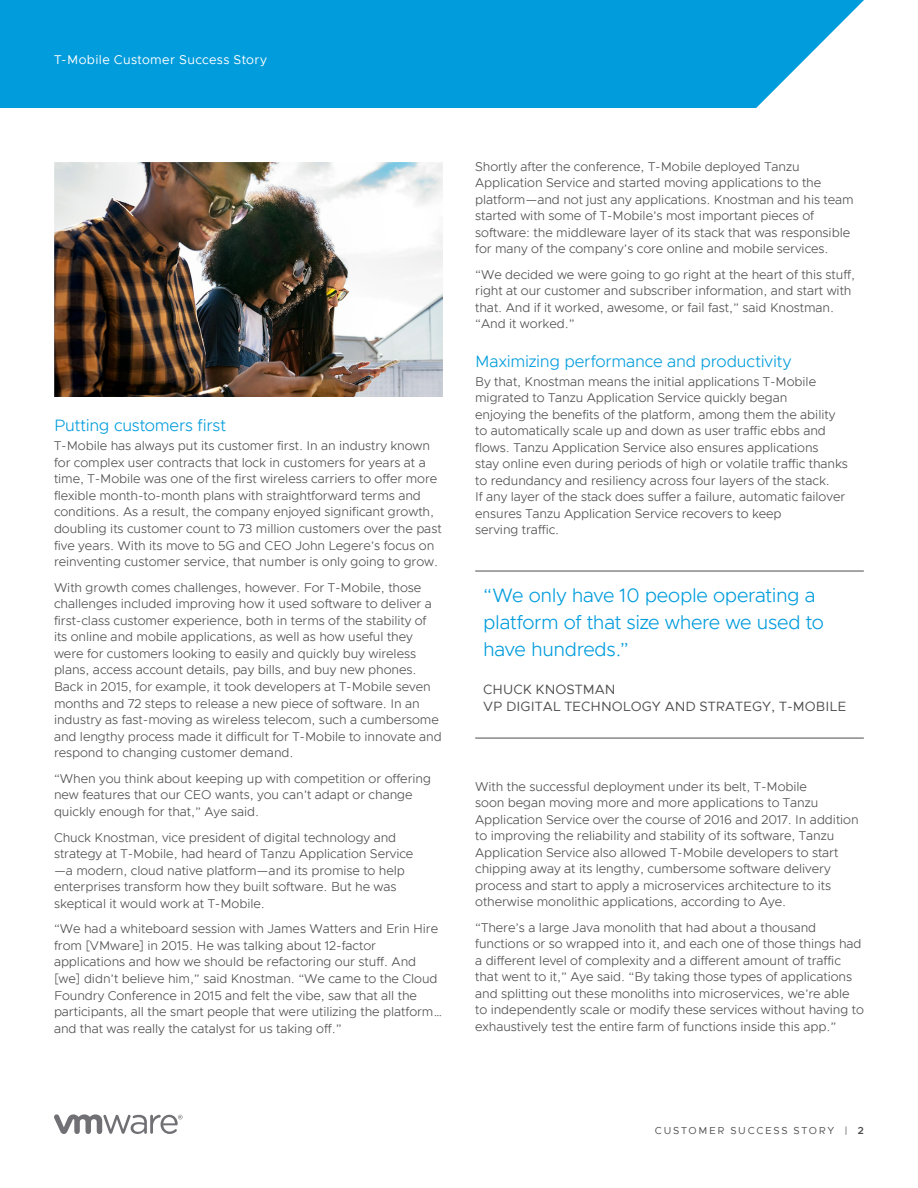
<style>
.page{position:relative;width:918px;height:1188px;background:#fff}
.page>*{position:absolute;margin:0;border:0;box-sizing:border-box;transform-origin:0 0}
.t1{font:300 19.5px/27px "Metropolis";letter-spacing:-.02em;color:#009cdc}
.t2{font:300 16.5px "Metropolis";letter-spacing:-.01em;color:#009cdc}
.t3{font:13.5px/16.5px "Metropolis";color:#4d4d4f}
.t4{font:300 12.75px/16.5px "Metropolis";letter-spacing:-.005em;color:#4d4d4f}
.t5{font:12.75px "Metropolis";letter-spacing:.03em;color:#fff}
.t6{font:10.2px "Metropolis";letter-spacing:.17em;color:#4d4d4f}
.s1{font-weight:600}
</style>
<div class="page">
<svg style="left:54px;top:1114px;width:129px;height:20px"></svg>
<div style="left:0;top:0;width:864px;height:108px;background:#009cdc"></div>
<hr style="left:475px;top:571px;width:389px;height:1px;background:#4d4d4f">
<hr style="left:475px;top:738px;width:389px;height:1px;background:#4d4d4f">
<img style="left:54px;top:162px;width:389px;height:235px">
<p class="t5" style="left:54px;top:52px;width:215px">T-Mobile Customer Success Story</p>
<p class="t2" style="left:54px;top:416px;width:173px">Putting customers first</p>
<p class="t4" style="left:54px;top:438px;width:389px">T-Mobile has always put its customer first. In an industry known for complex user contracts that lock in customers for years at a time, T-Mobile was one of the first wireless carriers to offer more flexible month-to-month plans with straightforward terms and conditions. As a result, the company enjoyed significant growth, doubling its customer count to 73 million customers over the past five years. With its move to 5G and CEO John Legere’s focus on reinventing customer service, that number is only going to grow.</p>
<p class="t4" style="left:54px;top:579px;width:389px">With growth comes challenges, however. For T-Mobile, those challenges included improving how it used software to deliver a first-class customer experience, both in terms of the stability of its online and mobile applications, as well as how useful they were for customers looking to easily and quickly buy wireless plans, access account details, pay bills, and buy new phones.<br>Back in 2015, for example, it took developers at T-Mobile seven months and 72 steps to release a new piece of software. In an industry as fast-moving as wireless telecom, such a cumbersome and lengthy process made it difficult for T-Mobile to innovate and respond to changing customer demand.</p>
<p class="t4" style="left:54px;top:770px;width:379px">“When you think about keeping up with competition or offering new features that our CEO wants, you can’t adapt or change quickly enough for that,” Aye said.</p>
<p class="t4" style="left:54px;top:829px;width:361px">Chuck Knostman, vice president of digital technology and strategy at T-Mobile, had heard of Tanzu Application Service —a modern, cloud native platform—and its promise to help enterprises transform how they built software. But he was skeptical it would work at T-Mobile.</p>
<p class="t4" style="left:54px;top:921px;width:390px">“We had a whiteboard session with James Watters and Erin Hire from [VMware] in 2015. He was talking about 12-factor applications and how we should be refactoring our stuff. And [we] didn’t believe him,” said Knostman. “We came to the Cloud Foundry Conference in 2015 and felt the vibe, saw that all the participants, all the smart people that were utilizing the platform… and that was really the catalyst for us taking off.”</p>
<p class="t4" style="left:475px;top:158px;width:380px">Shortly after the conference, T-Mobile deployed Tanzu Application Service and started moving applications to the platform—and not just any applications. Knostman and his team started with some of T-Mobile’s most important pieces of software: the middleware layer of its stack that was responsible for many of the company’s core online and mobile services.</p>
<p class="t4" style="left:475px;top:266px;width:381px">“We decided we were going to go right at the heart of this stuff, right at our customer and subscriber information, and start with that. And if it worked, awesome, or fail fast,” said Knostman. “And it worked.”</p>
<p class="t2" style="left:475px;top:351px;width:318px">Maximizing performance and productivity</p>
<p class="t4" style="left:475px;top:373px;width:374px">By that, Knostman means the initial applications T-Mobile migrated to Tanzu Application Service quickly began<br>enjoying the benefits of the platform, among them the ability to automatically scale up and down as user traffic ebbs and flows. Tanzu Application Service also ensures applications<br>stay online even during periods of high or volatile traffic thanks to redundancy and resiliency across four layers of the stack.<br>If any layer of the stack does suffer a failure, automatic failover ensures Tanzu Application Service recovers to keep<br>serving traffic.</p>
<h1 class="t1" style="left:483px;top:582px;width:342px">“We only have 10 people operating a platform of that size where we used to have hundreds.”</h1>
<p class="t3" style="left:483px;top:681px;width:364px">CHUCK KNOSTMAN<br>VP DIGITAL TECHNOLOGY AND STRATEGY, T-MOBILE</p>
<p class="t4" style="left:475px;top:778px;width:385px">With the successful deployment under its belt, T-Mobile<br>soon began moving more and more applications to Tanzu Application Service over the course of 2016 and 2017. In addition to improving the reliability and stability of its software, Tanzu Application Service also allowed T-Mobile developers to start chipping away at its lengthy, cumbersome software delivery process and start to apply a microservices architecture to its otherwise monolithic applications, according to Aye.</p>
<p class="t4" style="left:475px;top:919px;width:390px">“There’s a large Java monolith that had about a thousand functions or so wrapped into it, and each one of those things had a different level of complexity and a different amount of traffic that went to it,” Aye said. “By taking those types of applications and splitting out these monoliths into microservices, we’re able to independently scale or modify these services without having to exhaustively test the entire farm of functions inside this app.”</p>
<p class="t6" style="left:655px;top:1124px;width:210px">CUSTOMER SUCCESS STORY | <span class="s1">2</span></p>
</div>
